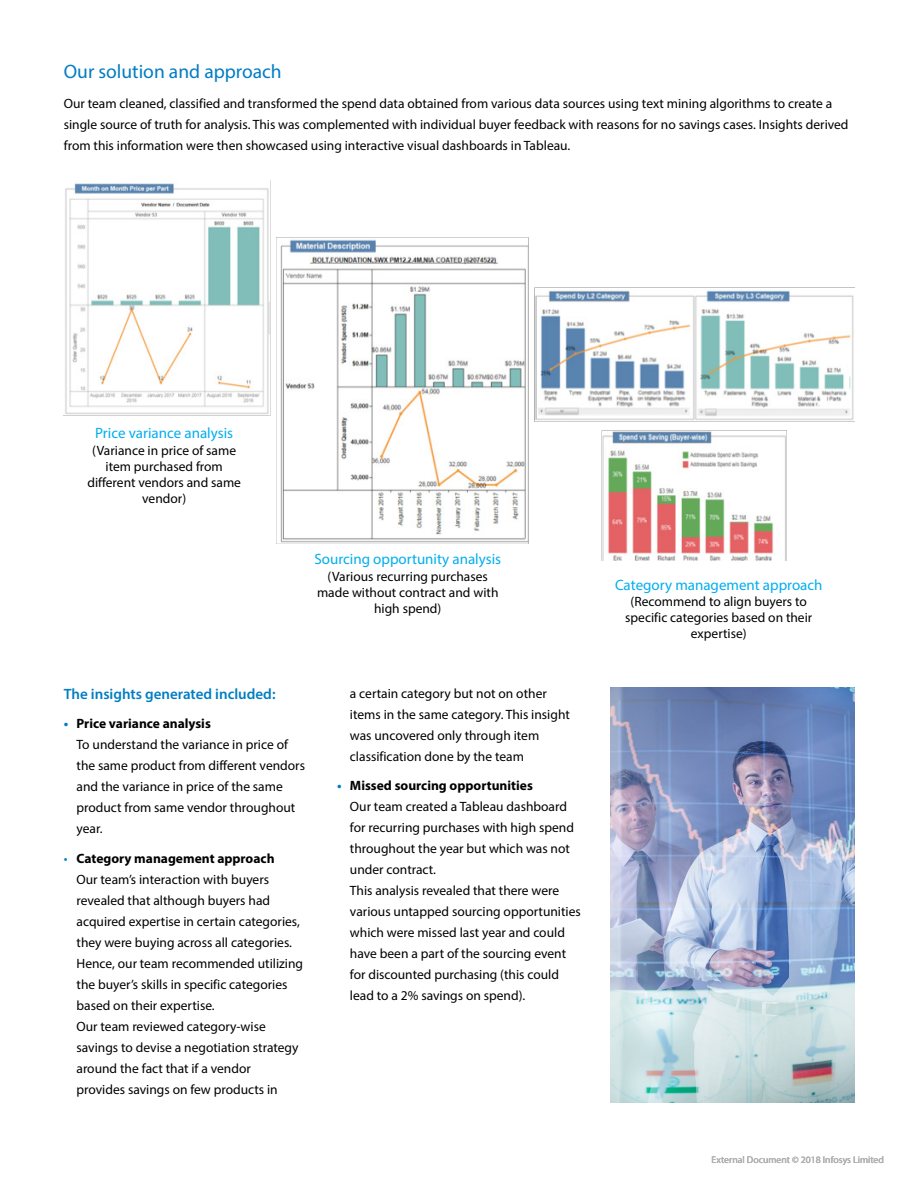
<style>
.page{position:relative;width:918px;height:1188px;background:#fff}
.page>*{position:absolute;margin:0;border:0;box-sizing:border-box;transform-origin:0 0}
.t1{font:19.5px "Myriad Pro";color:#007dc3}
.t2{font:15px "Myriad Pro";color:#00aeef}
.t3{font:600 15px "Myriad Pro";color:#007dc3}
.t4{font:13.5px/21px "Myriad Pro";color:#000}
.t5{font:9.75px "Myriad Pro";color:#6d6e71}
.s1{font-weight:700;color:#007dc3}
.s2{font-weight:700}
.s3{color:#007dc3}
</style>
<div class="page">
<img style="left:64px;top:181px;width:790px;height:379px">
<img style="left:611px;top:687px;width:243px;height:416px">
<h1 class="t1" style="left:64px;top:60px;width:219px">Our solution and approach</h1>
<p class="t4" style="left:64px;top:93px;width:786px">Our team cleaned, classified and transformed the spend data obtained from various data sources using text mining algorithms to create a single source of truth for analysis. This was complemented with individual buyer feedback with reasons for no savings cases. Insights derived from this information were then showcased using interactive visual dashboards in Tableau.</p>
<p class="t2" style="left:95px;top:424px;width:139px">Price variance analysis</p>
<p class="t4" style="left:87px;top:442px;width:155px;line-height:16.2px;text-align:center">(Variance in price of same item purchased from different vendors and same vendor)</p>
<p class="t2" style="left:314px;top:550px;width:188px">Sourcing opportunity analysis</p>
<p class="t4" style="left:317px;top:568px;width:183px;line-height:16.2px;text-align:center">(Various recurring purchases made without contract and with high spend)</p>
<p class="t2" style="left:615px;top:575px;width:209px">Category management approach</p>
<p class="t4" style="left:625px;top:593px;width:189px;line-height:16.2px;text-align:center">(Recommend to align buyers to specific categories based on their expertise)</p>
<p class="t3" style="left:64px;top:684px;width:213px">The insights generated included:</p>
<p class="t4" style="left:77px;top:713px;width:230px;text-indent:-13px"><span class="s1">•</span> <span class="s2">Price variance analysis<br></span>To understand the variance in price of the same product from different vendors and the variance in price of the same product from same vendor throughout year.</p>
<p class="t4" style="left:77px;top:847px;width:228px;text-indent:-13px"><span class="s3">•</span> <span class="s2">Category management approach<br></span>Our team’s interaction with buyers revealed that although buyers had acquired expertise in certain categories, they were buying across all categories.<br>Hence, our team recommended utilizing the buyer’s skills in specific categories based on their expertise.<br>Our team reviewed category-wise savings to devise a negotiation strategy around the fact that if a vendor<br>provides savings on few products in</p>
<p class="t4" style="left:350px;top:682px;width:221px">a certain category but not on other items in the same category. This insight was uncovered only through item classification done by the team</p>
<p class="t4" style="left:350px;top:775px;width:232px;text-indent:-13px"><span class="s1">•</span> <span class="s2">Missed sourcing opportunities<br></span>Our team created a Tableau dashboard for recurring purchases with high spend throughout the year but which was not under contract.<br>This analysis revealed that there were various untapped sourcing opportunities which were missed last year and could have been a part of the sourcing event for discounted purchasing (this could lead to a 2% savings on spend).</p>
<p class="t5" style="left:712px;top:1154px;width:174px">External Document © 2018 Infosys Limited</p>
</div>
